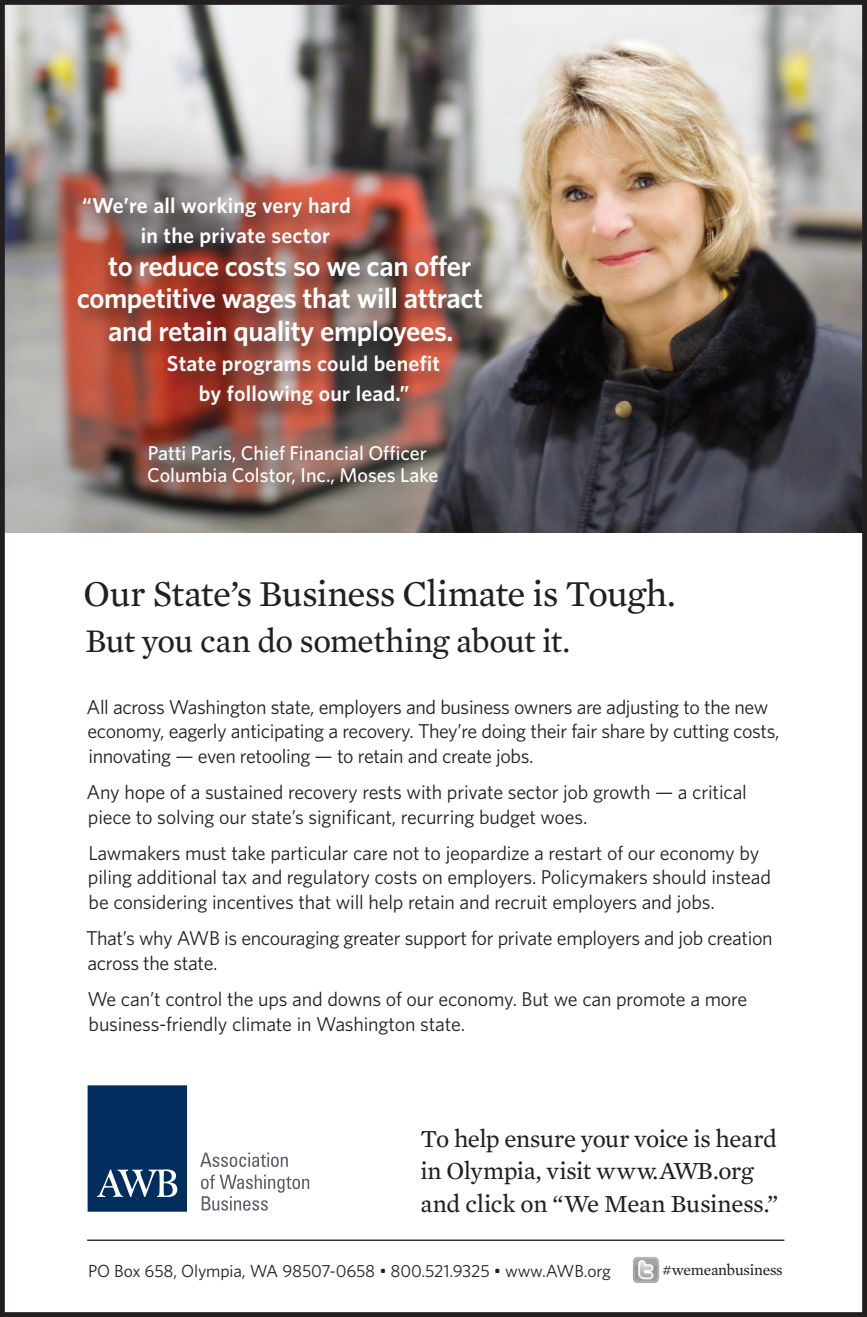
<style>
.page{position:relative;width:867px;height:1317px;background:#fff}
.page>*{position:absolute;margin:0;border:0;box-sizing:border-box;transform-origin:0 0}
.t1{font:37.25px "Mercury Text G2";letter-spacing:-.015em;color:#231f20}
.t2{font:33.5px "Mercury Text G2";letter-spacing:-.02em;color:#231f20}
.t3{font:600 28.5px "Whitney";letter-spacing:-.015em;color:#fff}
.t4{font:25px/32.5px "Mercury Text G2";letter-spacing:-.015em;color:#231f20}
.t5{font:600 21.75px "Whitney";letter-spacing:.01em;color:#fff}
.t6{font:20px/24.5px "Whitney";letter-spacing:-.015em;color:#231f20}
.t7{font:500 20px "Whitney";color:#fff}
.t8{font:17.5px "Whitney";letter-spacing:-.01em;color:#231f20}
.t9{font:15.75px "Mercury Text G2";letter-spacing:-.015em;color:#231f20}
</style>
<div class="page">
<svg style="left:200px;top:1152px;width:88px;height:14px"></svg>
<svg style="left:201px;top:1174px;width:108px;height:36px"></svg>
<svg style="left:88px;top:1085px;width:99px;height:126px"></svg>
<hr style="left:87px;top:1239px;width:697px;height:1px;background:#231f20">
<img style="left:633px;top:1257px;width:26px;height:26px">
<img style="left:6px;top:6px;width:854px;height:526px">
<div style="left:129px;top:426px;width:333px;height:83px;background:#fff;opacity:.52"></div>
<div style="left:71px;top:194px;width:429px;height:233px;background:#231f20;opacity:.7"></div>
<div style="left:0;top:0;width:866px;height:1316px;border:5px solid #231f20"></div>
<p class="t5" style="left:82px;top:192px;width:270px">“We’re all working very hard</p>
<p class="t5" style="left:141px;top:222px;width:191px">in the private sector</p>
<p class="t3" style="left:108px;top:248px;width:364px">to reduce costs so we can offer</p>
<p class="t3" style="left:77px;top:281px;width:408px">competitive wages that will attract</p>
<p class="t3" style="left:108px;top:313px;width:346px">and retain quality employees.</p>
<p class="t5" style="left:167px;top:350px;width:274px">State programs could benefit</p>
<p class="t5" style="left:199px;top:380px;width:212px">by following our lead.”</p>
<p class="t7" style="left:148px;top:440px;width:280px">Patti Paris, Chief Financial Officer</p>
<p class="t7" style="left:147px;top:463px;width:293px">Columbia Colstor, Inc., Moses Lake</p>
<p class="t1" style="left:83px;top:570px;width:593px">Our State’s Business Climate is Tough.</p>
<p class="t2" style="left:85px;top:619px;width:486px">But you can do something about it.</p>
<p class="t6" style="left:87px;top:694px;width:694px">All across Washington state, employers and business owners are adjusting to the new economy, eagerly anticipating a recovery. They’re doing their fair share by cutting costs, innovating — even retooling — to retain and create jobs.</p>
<p class="t6" style="left:87px;top:779px;width:661px">Any hope of a sustained recovery rests with private sector job growth — a critical piece to solving our state’s significant, recurring budget woes.</p>
<p class="t6" style="left:88px;top:840px;width:684px">Lawmakers must take particular care not to jeopardize a restart of our economy by piling additional tax and regulatory costs on employers. Policymakers should instead be considering incentives that will help retain and recruit employers and jobs.</p>
<p class="t6" style="left:86px;top:925px;width:687px">That’s why AWB is encouraging greater support for private employers and job creation across the state.</p>
<p class="t6" style="left:87px;top:986px;width:661px">We can’t control the ups and downs of our economy. But we can promote a more business-friendly climate in Washington state.</p>
<p class="t4" style="left:420px;top:1121px;width:359px">To help ensure your voice is heard in Olympia, visit www.AWB.org and click on “We Mean Business.”</p>
<p class="t8" style="left:88px;top:1260px;width:524px">PO Box 658, Olympia, WA 98507-0658 • 800.521.9325 • www.AWB.org</p>
<p class="t9" style="left:662px;top:1259px;width:122px">#wemeanbusiness</p>
</div>
